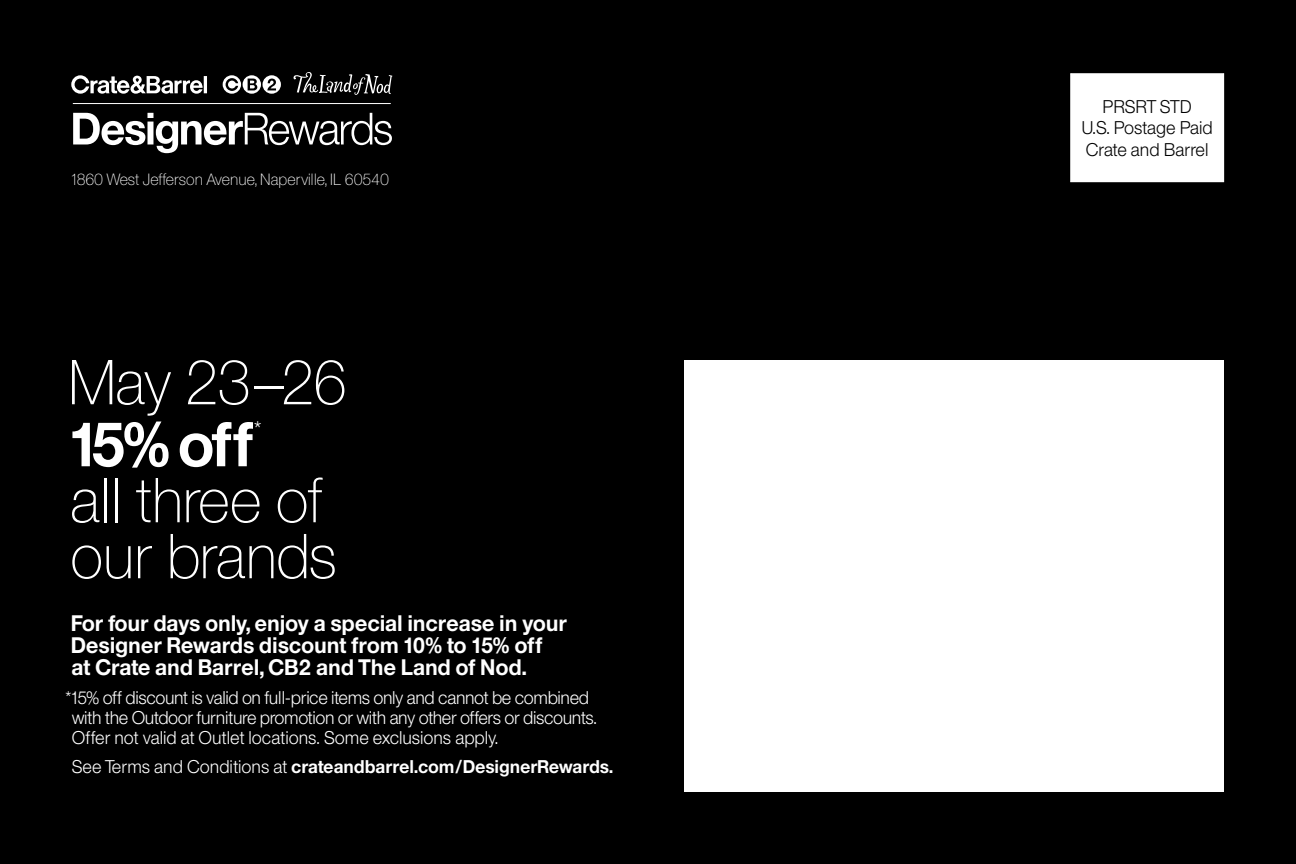
<style>
.page{position:relative;width:1296px;height:864px;background:#000}
.page>*{position:absolute;margin:0;border:0;box-sizing:border-box;transform-origin:0 0}
.t1{font:100 62px/56px "CB 35";letter-spacing:-.015em;color:#fff}
.t2{font:700 62px "CB 75";color:#fff}
.t3{font:300 22.2px "CB 45";color:#fff}
.t4{font:700 22px/22px "CB 75";letter-spacing:-.01em;color:#fff}
.t5{font:300 18px/20px "CB 45";letter-spacing:-.02em;color:#fff}
.t6{font:700 18px "CB 75";letter-spacing:-.01em;color:#fff}
.t7{font:300 18px/21.6px "CB 45";letter-spacing:-.005em;color:#000;text-align:center}
.t8{font:100 16px "CB 35";letter-spacing:.005em;color:#fff}
.s1{font-family:"CB 45";font-weight:300}
</style>
<div class="page">
<div style="left:684px;top:360px;width:540px;height:432px;background:#fff"></div>
<div style="left:1071px;top:74px;width:153px;height:108px;background:#fff"></div>
<div style="left:1070px;top:73px;width:154px;height:109px;border:1px solid #fff"></div>
<hr style="left:73px;top:103px;width:318px;height:1px;background:#fff">
<svg style="left:73px;top:113px;width:319px;height:40px"></svg>
<svg style="left:263px;top:75px;width:18px;height:19px"></svg>
<svg style="left:267px;top:79px;width:9px;height:11px"></svg>
<svg style="left:223px;top:75px;width:18px;height:19px"></svg>
<svg style="left:226px;top:78px;width:12px;height:13px"></svg>
<svg style="left:243px;top:75px;width:18px;height:19px"></svg>
<svg style="left:248px;top:79px;width:9px;height:11px"></svg>
<svg style="left:293px;top:72px;width:99px;height:23px"></svg>
<svg style="left:71px;top:75px;width:136px;height:19px"></svg>
<p class="t8" style="left:71px;top:171px;width:320px">1860 West Jefferson Avenue, Naperville, IL 60540</p>
<h1 class="t1" style="left:68px;top:355px;width:281px">May 23–26</h1>
<h1 class="t2" style="left:69px;top:406px;width:187px">15% off</h1>
<p class="t3" style="left:254px;top:415px;width:9px">*</p>
<h1 class="t1" style="left:70px;top:473px;width:268px">all three of our brands</h1>
<p class="t4" style="left:71px;top:611px;width:498px">For four days only, enjoy a special increase in your<br>Designer Rewards discount from 10% to 15% off at Crate and Barrel, CB2 and The Land of Nod.</p>
<p class="t5" style="left:72px;top:687px;width:526px;text-indent:-6px">*15% off discount is valid on full-price items only and cannot be combined with the Outdoor furniture promotion or with any other offers or discounts.<br>Offer not valid at Outlet locations. Some exclusions apply.</p>
<p class="t6" style="left:72px;top:755px;width:543px"><span class="s1">See Terms and Conditions at</span> crateandbarrel.com/DesignerRewards.</p>
<p class="t7" style="left:1082px;top:95px;width:133px">PRSRT STD<br>U.S. Postage Paid<br>Crate and Barrel</p>
</div>
